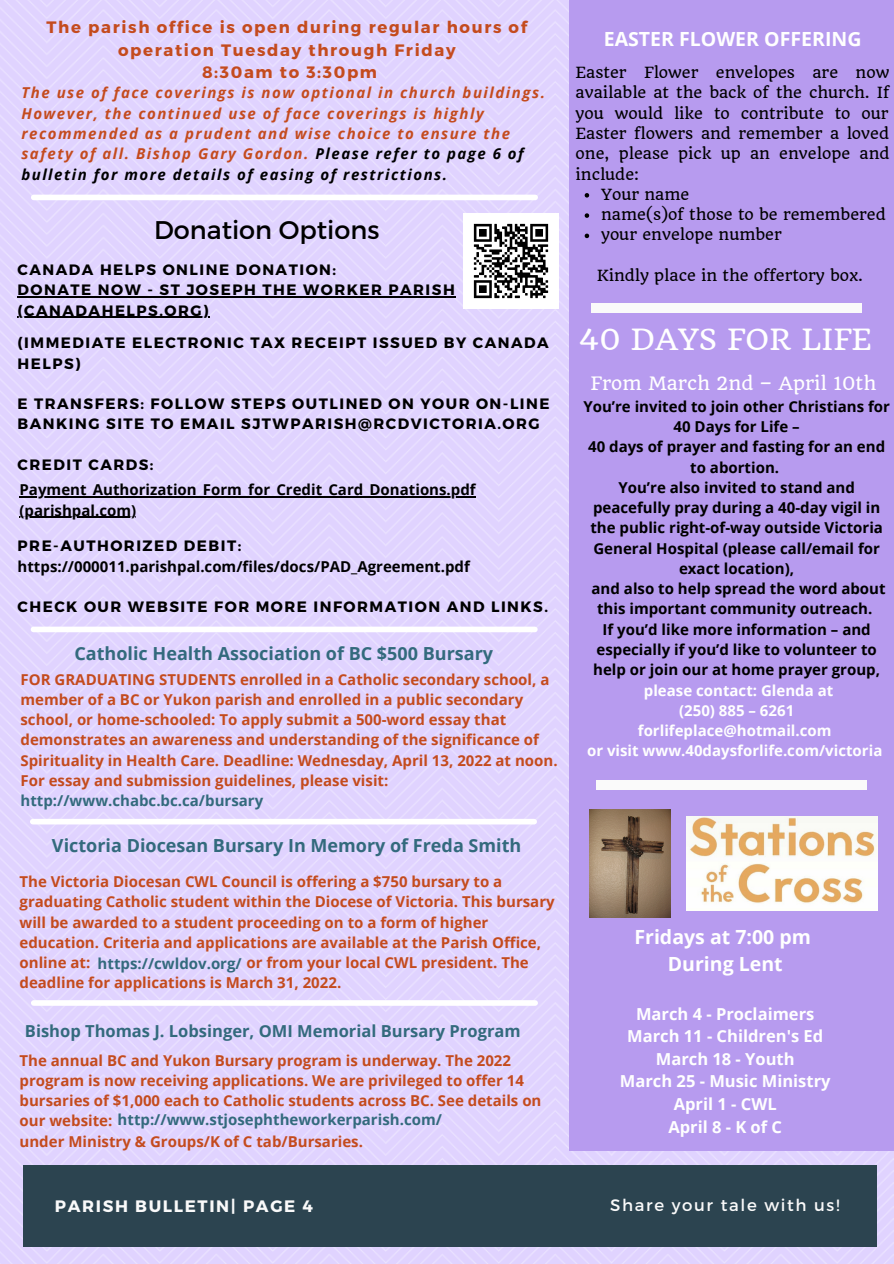
<style>
.page{position:relative;width:894px;height:1264px;background:#fff}
.page>*{position:absolute;margin:0;border:0;box-sizing:border-box;transform-origin:0 0}
.t1{font:28.5px "Quando";color:#fff}
.t2{font:25.5px "Montserrat";color:#000}
.t3{font:700 19.5px "Open Sans";color:#fff}
.t4{font:700 18px "Open Sans";color:#336a7d}
.t5{font:18px "Quando";color:#fff}
.t6{font:700 16.5px "Open Sans";color:#fff}
.t7{font:700 16.5px/22.5px "Montserrat";letter-spacing:.1em;color:#c44b1e;text-align:center}
.t8{font:700 16.5px "Open Sans";color:#336a7d}
.t9{font:700 16.5px "Montserrat";letter-spacing:.1em;color:#fafafa}
.t10{font:16.5px "Montserrat";letter-spacing:.1em;color:#fafafa}
.t11{font:700 15px/20.2px "Open Sans";color:#c44b1e}
.t12{font:700 15px/20.2px "Open Sans";color:#000;text-align:center}
.t13{font:700 15px/20.2px "Montserrat";letter-spacing:.1em;color:#000}
.t14{font:15px/20.2px "Quando";color:#000;text-align:justify}
.t15{font:italic 700 15px/20.2px "Open Sans";letter-spacing:.1em;color:#c44b1e}
.t16{font:700 15px "Open Sans";color:#fff}
.t17{font:700 15px "Open Sans";color:#336a7d}
.s1{color:#000}
.s2{color:#336a7d}
</style>
<div class="page">
<img style="left:0;top:0;width:893px;height:1263px">
<div style="left:33px;top:626px;width:501px;height:6px;background:#fff"></div>
<div style="left:24px;top:1165px;width:852px;height:81px;background:#2c4450"></div>
<div style="left:569px;top:0;width:324px;height:1150px;background:#b79bef"></div>
<div style="left:34px;top:195px;width:501px;height:5px;background:#fff"></div>
<div style="left:596px;top:780px;width:270px;height:9px;background:#fafafa"></div>
<div style="left:34px;top:1000px;width:501px;height:5px;background:#fff"></div>
<img style="left:463px;top:213px;width:95px;height:95px">
<img style="left:686px;top:816px;width:190px;height:94px">
<img style="left:589px;top:809px;width:81px;height:108px">
<div style="left:33px;top:818px;width:501px;height:6px;background:#fff"></div>
<hr style="left:18px;top:296px;width:438px;height:1px;background:#000">
<hr style="left:18px;top:317px;width:192px;height:1px;background:#000">
<hr style="left:20px;top:496px;width:455px;height:1px;background:#000">
<hr style="left:20px;top:517px;width:116px;height:1px;background:#000">
<svg style="left:584px;top:193px;width:5px;height:4px"></svg>
<svg style="left:584px;top:213px;width:5px;height:5px"></svg>
<svg style="left:584px;top:234px;width:5px;height:4px"></svg>
<div style="left:590px;top:303px;width:271px;height:9px;background:#fafafa"></div>
<p class="t7" style="left:46px;top:15px;width:482px">The parish office is open during regular hours of operation Tuesday through Friday</p>
<p class="t7" style="left:202px;top:60px;width:176px">8:30am to 3:30pm</p>
<p class="t15" style="left:21px;top:82px;width:525px">The use of face coverings is now optional in church buildings.<br>However, the continued use of face coverings is highly recommended as a prudent and wise choice to ensure the safety of all. Bishop Gary Gordon. <span class="s1">Please refer to page 6 of bulletin for more details of easing of restrictions.</span></p>
<p class="t2" style="left:154px;top:213px;width:227px">Donation Options</p>
<p class="t13" style="left:18px;top:259px;width:320px">CANADA HELPS ONLINE DONATION:</p>
<p class="t13" style="left:18px;top:279px;width:438px">DONATE NOW - ST JOSEPH THE WORKER PARISH (CANADAHELPS.ORG)</p>
<p class="t13" style="left:18px;top:332px;width:532px">(IMMEDIATE ELECTRONIC TAX RECEIPT ISSUED BY CANADA<br>HELPS)</p>
<p class="t13" style="left:18px;top:393px;width:533px">E TRANSFERS: FOLLOW STEPS OUTLINED ON YOUR ON-LINE<br>BANKING SITE TO EMAIL SJTWPARISH@RCDVICTORIA.ORG</p>
<p class="t13" style="left:18px;top:453px;width:137px">CREDIT CARDS:</p>
<p class="t12" style="left:20px;top:479px;width:457px;text-align:left">Payment_Authorization_Form_for_Credit_Card_Donations.pdf (parishpal.com)</p>
<p class="t13" style="left:18px;top:535px;width:225px">PRE-AUTHORIZED DEBIT:</p>
<p class="t12" style="left:18px;top:556px;width:453px">https://000011.parishpal.com/files/docs/PAD_Agreement.pdf</p>
<p class="t13" style="left:18px;top:595px;width:532px">CHECK OUR WEBSITE FOR MORE INFORMATION AND LINKS.</p>
<p class="t4" style="left:74px;top:641px;width:420px">Catholic Health Association of BC $500 Bursary</p>
<p class="t11" style="left:21px;top:668px;width:538px">FOR GRADUATING STUDENTS enrolled in a Catholic secondary school, a member of a BC or Yukon parish and enrolled in a public secondary school, or home-schooled: To apply submit a 500-word essay that demonstrates an awareness and understanding of the significance of Spirituality in Health Care. Deadline: Wednesday, April 13, 2022 at noon.<br>For essay and submission guidelines, please visit:</p>
<p class="t17" style="left:21px;top:790px;width:244px">http://www.chabc.bc.ca/bursary</p>
<p class="t4" style="left:52px;top:832px;width:470px">Victoria Diocesan Bursary In Memory of Freda Smith</p>
<p class="t11" style="left:20px;top:871px;width:536px">The Victoria Diocesan CWL Council is offering a $750 bursary to a graduating Catholic student within the Diocese of Victoria. This bursary will be awarded to a student proceeding on to a form of higher education. Criteria and applications are available at the Parish Office, online at:</p>
<p class="t11" style="left:20px;top:952px;width:510px;text-indent:78px"><span class="s2">https://cwldov.org/</span> or from your local CWL president. The deadline for applications is March 31, 2022.</p>
<p class="t8" style="left:25px;top:1019px;width:497px">Bishop Thomas J. Lobsinger, OMI Memorial Bursary Program</p>
<p class="t11" style="left:20px;top:1049px;width:523px">The annual BC and Yukon Bursary program is underway. The 2022 program is now receiving applications. We are privileged to offer 14 bursaries of $1,000 each to Catholic students across BC. See details on our website: <span class="s2">http://www.stjosephtheworkerparish.com/</span></p>
<p class="t11" style="left:20px;top:1130px;width:345px">under Ministry &amp; Groups/K of C tab/Bursaries.</p>
<p class="t3" style="left:603px;top:25px;width:259px">EASTER FLOWER OFFERING</p>
<p class="t14" style="left:575px;top:63px;width:315px">Easter Flower envelopes are now available at the back of the church. If you would like to contribute to our Easter flowers and remember a loved one, please pick up an envelope and include:</p>
<p class="t14" style="left:601px;top:184px;width:90px">Your name</p>
<p class="t14" style="left:601px;top:204px;width:286px">name(s)of those to be remembered</p>
<p class="t14" style="left:601px;top:225px;width:182px">your envelope number</p>
<p class="t14" style="left:596px;top:265px;width:267px">Kindly place in the offertory box.</p>
<p class="t1" style="left:578px;top:322px;width:294px">40 DAYS FOR LIFE</p>
<p class="t5" style="left:590px;top:372px;width:287px">From March 2nd – April 10th</p>
<p class="t12" style="left:583px;top:396px;width:308px">You’re invited to join other Christians for<br>40 Days for Life –</p>
<p class="t12" style="left:588px;top:436px;width:298px">40 days of prayer and fasting for an end to abortion.</p>
<p class="t12" style="left:590px;top:477px;width:294px">You’re also invited to stand and peacefully pray during a 40-day vigil in the public right-of-way outside Victoria General Hospital (please call/email for exact location),</p>
<p class="t12" style="left:591px;top:578px;width:295px">and also to help spread the word about this important community outreach.</p>
<p class="t12" style="left:593px;top:618px;width:288px">If you’d like more information – and especially if you’d like to volunteer to help or join our at home prayer group,</p>
<p class="t16" style="left:643px;top:679px;width:191px">please contact: Glenda at</p>
<p class="t16" style="left:679px;top:699px;width:117px">(250) 885 – 6261</p>
<p class="t16" style="left:637px;top:720px;width:195px">forlifeplace@hotmail.com</p>
<p class="t16" style="left:587px;top:740px;width:297px">or visit www.40daysforlife.com/victoria</p>
<p class="t3" style="left:634px;top:923px;width:178px">Fridays at 7:00 pm</p>
<p class="t3" style="left:667px;top:950px;width:116px">During Lent</p>
<p class="t6" style="left:636px;top:1002px;width:180px">March 4 - Proclaimers</p>
<p class="t6" style="left:627px;top:1024px;width:197px">March 11 - Children's Ed</p>
<p class="t6" style="left:655px;top:1047px;width:140px">March 18 - Youth</p>
<p class="t6" style="left:619px;top:1069px;width:212px">March 25 - Music Ministry</p>
<p class="t6" style="left:673px;top:1092px;width:104px">April 1 - CWL</p>
<p class="t6" style="left:668px;top:1114px;width:115px">April 8 - K of C</p>
<p class="t9" style="left:55px;top:1195px;width:260px">PARISH BULLETIN| PAGE 4</p>
<p class="t10" style="left:610px;top:1194px;width:231px">Share your tale with us!</p>
</div>
